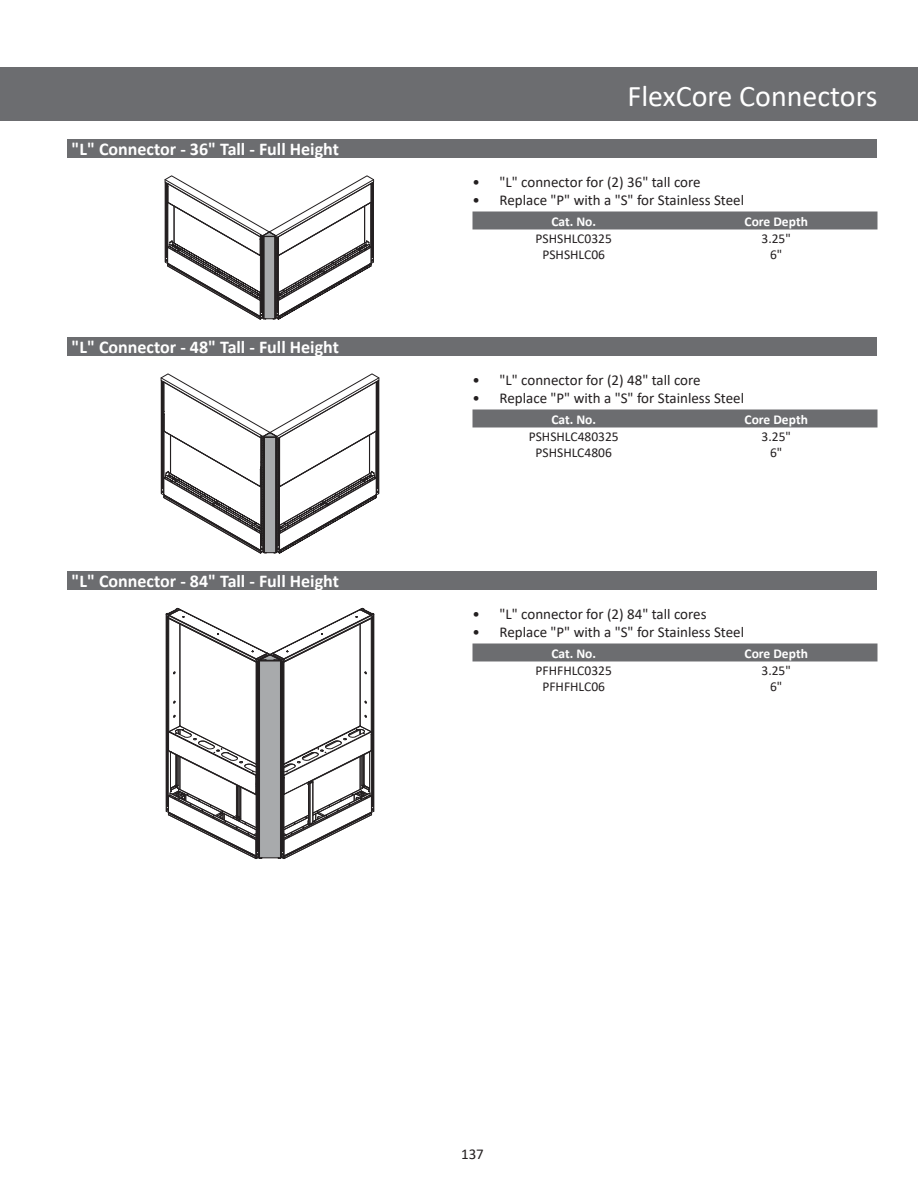
<style>
.page{position:relative;width:918px;height:1188px;background:#fff}
.page>*{position:absolute;margin:0;border:0;box-sizing:border-box;transform-origin:0 0}
.t1{font:30px "Calibri";color:#fff}
.t2{font:700 18px "Calibri";color:#fff}
.t3{font:15px "Calibri";color:#231f20}
.t4{font:13.5px "Calibri";color:#231f20}
.t5{font:700 13.5px "Calibri";color:#fff}
</style>
<div class="page">
<div style="left:0;top:68px;width:918px;height:54px;background:#6c6d70"></div>
<div style="left:68px;top:572px;width:810px;height:18px;background:#6c6d70"></div>
<div style="left:472px;top:644px;width:406px;height:17px;background:#6c6d70"></div>
<svg style="left:166px;top:608px;width:209px;height:251px"></svg>
<hr style="left:281px;top:660px;width:1px;height:197px;background:#231f20">
<hr style="left:258px;top:660px;width:1px;height:197px;background:#231f20">
<div style="left:68px;top:140px;width:810px;height:18px;background:#6c6d70"></div>
<div style="left:472px;top:212px;width:406px;height:17px;background:#6c6d70"></div>
<svg style="left:165px;top:176px;width:209px;height:144px"></svg>
<div style="left:68px;top:338px;width:810px;height:18px;background:#6c6d70"></div>
<div style="left:472px;top:410px;width:406px;height:17px;background:#6c6d70"></div>
<svg style="left:161px;top:374px;width:218px;height:180px"></svg>
<p class="t2" style="left:72px;top:142px;width:269px">"L" Connector - 36" Tall - Full Height</p>
<p class="t2" style="left:72px;top:340px;width:269px">"L" Connector - 48" Tall - Full Height</p>
<p class="t2" style="left:72px;top:574px;width:269px">"L" Connector - 84" Tall - Full Height</p>
<h1 class="t1" style="left:628px;top:83px;width:251px">FlexCore Connectors</h1>
<p class="t3" style="left:472px;top:176px;width:230px">• "L" connector for (2) 36" tall core</p>
<p class="t3" style="left:472px;top:194px;width:273px">• Replace "P" with a "S" for Stainless Steel</p>
<p class="t5" style="left:551px;top:215px;width:46px">Cat. No.</p>
<p class="t5" style="left:745px;top:215px;width:65px">Core Depth</p>
<p class="t4" style="left:536px;top:233px;width:78px">PSHSHLC0325</p>
<p class="t4" style="left:762px;top:233px;width:31px">3.25"</p>
<p class="t4" style="left:542px;top:249px;width:64px">PSHSHLC06</p>
<p class="t4" style="left:770px;top:249px;width:14px">6"</p>
<p class="t3" style="left:472px;top:374px;width:230px">• "L" connector for (2) 48" tall core</p>
<p class="t3" style="left:472px;top:392px;width:273px">• Replace "P" with a "S" for Stainless Steel</p>
<p class="t5" style="left:551px;top:413px;width:46px">Cat. No.</p>
<p class="t5" style="left:745px;top:413px;width:65px">Core Depth</p>
<p class="t4" style="left:529px;top:431px;width:91px">PSHSHLC480325</p>
<p class="t4" style="left:762px;top:431px;width:31px">3.25"</p>
<p class="t4" style="left:536px;top:447px;width:78px">PSHSHLC4806</p>
<p class="t4" style="left:770px;top:447px;width:14px">6"</p>
<p class="t3" style="left:472px;top:608px;width:236px">• "L" connector for (2) 84" tall cores</p>
<p class="t3" style="left:472px;top:626px;width:273px">• Replace "P" with a "S" for Stainless Steel</p>
<p class="t5" style="left:551px;top:647px;width:46px">Cat. No.</p>
<p class="t5" style="left:745px;top:647px;width:65px">Core Depth</p>
<p class="t4" style="left:536px;top:665px;width:78px">PFHFHLC0325</p>
<p class="t4" style="left:762px;top:665px;width:31px">3.25"</p>
<p class="t4" style="left:542px;top:681px;width:64px">PFHFHLC06</p>
<p class="t4" style="left:770px;top:681px;width:14px">6"</p>
<p class="t3" style="left:461px;top:1148px;width:24px">137</p>
</div>
